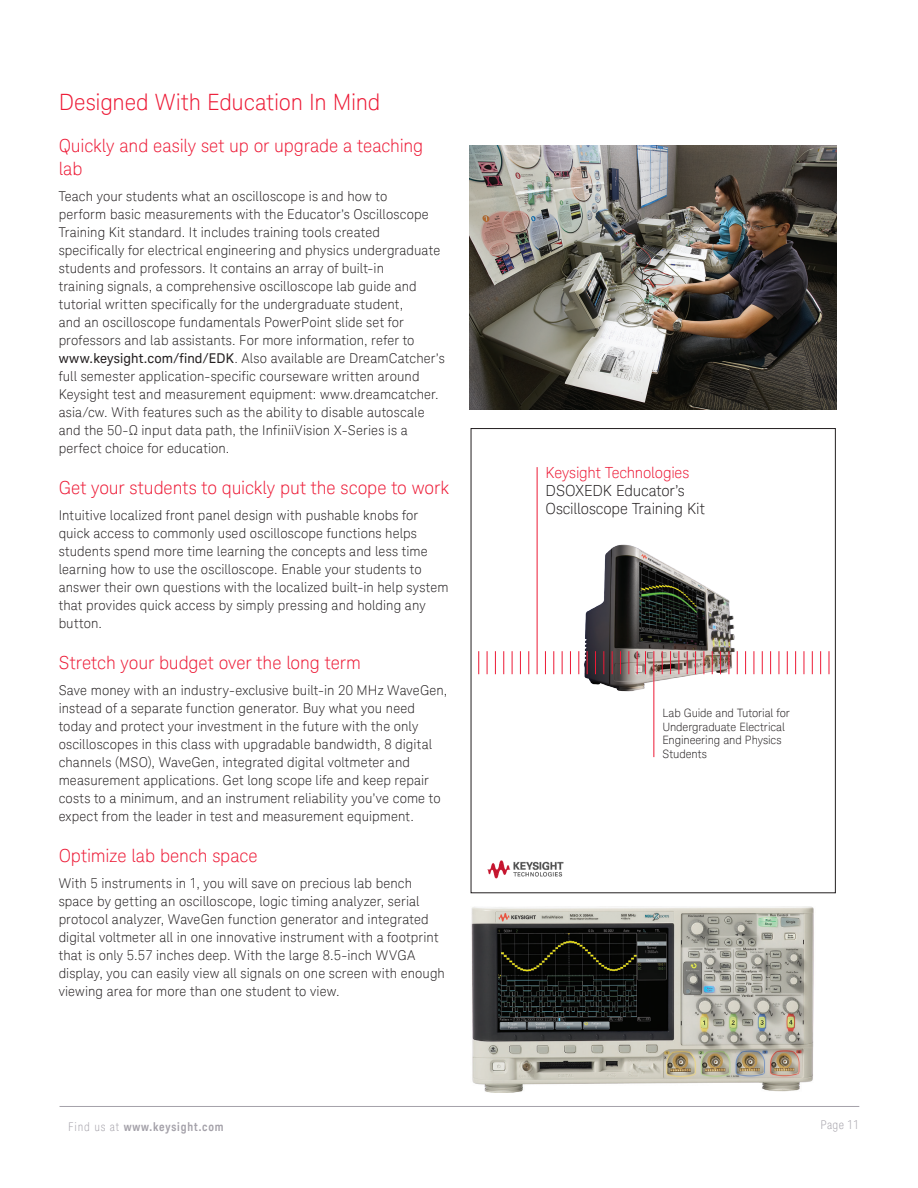
<style>
.page{position:relative;width:918px;height:1188px;background:#fff}
.page>*{position:absolute;margin:0;border:0;box-sizing:border-box;transform-origin:0 0}
.K_Heading_1{font:300 22.5px "Keysight Sans";letter-spacing:-.01em;color:#ed1a36}
.K_Heading_2{font:300 18px/22.5px "Keysight Sans";letter-spacing:-.005em;color:#ed1a36}
.t1{font:300 15.3px/17.9px "Keysight Sans";letter-spacing:-.01em;color:#231f20}
.K_Body_Text{font:300 13.5px/18px "Keysight Sans";letter-spacing:.01em;color:#231f20}
.t2{font:700 12px "Keysight Sans Condensed";letter-spacing:.07em;color:#a4a1a9}
.t3{font:300 condensed 12px "Keysight Sans";letter-spacing:.03em;color:#a4a1a9}
.t4{font:300 11.55px/13.5px "Keysight Sans";letter-spacing:-.01em;color:#231f20}
.s1{font-weight:400}
.s2{color:#ed1a36}
.s3{font-family:"Keysight Sans";font-weight:300;font-stretch:condensed}
</style>
<div class="page">
<hr style="left:60px;top:1106px;width:799px;height:1px;background:#a4a1a9">
<img style="left:469px;top:145px;width:368px;height:264px">
<img style="left:487px;top:860px;width:77px;height:19px">
<img style="left:561px;top:544px;width:219px;height:212px">
<svg style="left:478px;top:651px;width:1px;height:23px"></svg>
<svg style="left:487px;top:651px;width:1px;height:23px"></svg>
<svg style="left:495px;top:651px;width:1px;height:23px"></svg>
<svg style="left:504px;top:651px;width:1px;height:23px"></svg>
<svg style="left:512px;top:651px;width:1px;height:23px"></svg>
<svg style="left:520px;top:651px;width:1px;height:23px"></svg>
<svg style="left:529px;top:651px;width:1px;height:23px"></svg>
<hr style="left:537px;top:467px;width:1px;height:207px;background:#ed1a36">
<svg style="left:545px;top:651px;width:1px;height:23px"></svg>
<svg style="left:554px;top:651px;width:1px;height:23px"></svg>
<svg style="left:562px;top:651px;width:1px;height:23px"></svg>
<svg style="left:570px;top:651px;width:1px;height:23px"></svg>
<svg style="left:579px;top:651px;width:1px;height:23px"></svg>
<svg style="left:587px;top:651px;width:1px;height:23px"></svg>
<svg style="left:595px;top:651px;width:1px;height:23px"></svg>
<svg style="left:604px;top:651px;width:1px;height:23px"></svg>
<svg style="left:612px;top:651px;width:1px;height:23px"></svg>
<svg style="left:620px;top:651px;width:1px;height:23px"></svg>
<svg style="left:629px;top:651px;width:1px;height:23px"></svg>
<svg style="left:637px;top:651px;width:1px;height:23px"></svg>
<svg style="left:645px;top:651px;width:1px;height:23px"></svg>
<hr style="left:654px;top:651px;width:1px;height:106px;background:#ed1a36">
<svg style="left:662px;top:651px;width:1px;height:23px"></svg>
<svg style="left:670px;top:651px;width:1px;height:23px"></svg>
<svg style="left:679px;top:651px;width:1px;height:23px"></svg>
<svg style="left:687px;top:651px;width:1px;height:23px"></svg>
<svg style="left:695px;top:651px;width:1px;height:23px"></svg>
<svg style="left:704px;top:651px;width:1px;height:23px"></svg>
<svg style="left:712px;top:651px;width:1px;height:23px"></svg>
<svg style="left:720px;top:651px;width:1px;height:23px"></svg>
<svg style="left:729px;top:651px;width:1px;height:23px"></svg>
<svg style="left:737px;top:651px;width:1px;height:23px"></svg>
<svg style="left:745px;top:651px;width:1px;height:23px"></svg>
<svg style="left:754px;top:651px;width:1px;height:23px"></svg>
<svg style="left:762px;top:651px;width:1px;height:23px"></svg>
<svg style="left:770px;top:651px;width:1px;height:23px"></svg>
<svg style="left:779px;top:651px;width:1px;height:23px"></svg>
<svg style="left:787px;top:651px;width:1px;height:23px"></svg>
<svg style="left:795px;top:651px;width:1px;height:23px"></svg>
<svg style="left:804px;top:651px;width:1px;height:23px"></svg>
<svg style="left:812px;top:651px;width:1px;height:23px"></svg>
<svg style="left:820px;top:651px;width:1px;height:23px"></svg>
<svg style="left:829px;top:651px;width:1px;height:23px"></svg>
<img style="left:471px;top:907px;width:343px;height:186px">
<p class="K_Heading_1" style="left:59px;top:89px;width:323px">Designed With Education In Mind</p>
<p class="K_Heading_2" style="left:59px;top:135px;width:366px">Quickly and easily set up or upgrade a teaching lab</p>
<p class="K_Body_Text" style="left:59px;top:188px;width:388px">Teach your students what an oscilloscope is and how to<br>perform basic measurements with the Educator’s Oscilloscope Training Kit standard. It includes training tools created specifically for electrical engineering and physics undergraduate students and professors. It contains an array of built-in<br>training signals, a comprehensive oscilloscope lab guide and tutorial written specifically for the undergraduate student,<br>and an oscilloscope fundamentals PowerPoint slide set for professors and lab assistants. For more information, refer to <span class="s1">www.keysight.com/find/EDK</span>. Also available are DreamCatcher’s full semester application-specific courseware written around Keysight test and measurement equipment: www.dreamcatcher. asia/cw. With features such as the ability to disable autoscale and the 50-Ω input data path, the InfiniiVision X-Series is a perfect choice for education.</p>
<p class="K_Heading_2" style="left:59px;top:476px;width:392px">Get your students to quickly put the scope to work</p>
<p class="K_Body_Text" style="left:59px;top:507px;width:391px">Intuitive localized front panel design with pushable knobs for quick access to commonly used oscilloscope functions helps students spend more time learning the concepts and less time learning how to use the oscilloscope. Enable your students to answer their own questions with the localized built-in help system that provides quick access by simply pressing and holding any button.</p>
<p class="K_Heading_2" style="left:59px;top:651px;width:304px">Stretch your budget over the long term</p>
<p class="K_Body_Text" style="left:59px;top:682px;width:390px">Save money with an industry-exclusive built-in 20 MHz WaveGen, instead of a separate function generator. Buy what you need today and protect your investment in the future with the only oscilloscopes in this class with upgradable bandwidth, 8 digital channels (MSO), WaveGen, integrated digital voltmeter and measurement applications. Get long scope life and keep repair costs to a minimum, and an instrument reliability you’ve come to expect from the leader in test and measurement equipment.</p>
<p class="K_Heading_2" style="left:59px;top:844px;width:200px">Optimize lab bench space</p>
<p class="K_Body_Text" style="left:59px;top:875px;width:388px">With 5 instruments in 1, you will save on precious lab bench space by getting an oscilloscope, logic timing analyzer, serial protocol analyzer, WaveGen function generator and integrated digital voltmeter all in one innovative instrument with a footprint that is only 5.57 inches deep. With the large 8.5‑inch WVGA display, you can easily view all signals on one screen with enough viewing area for more than one student to view.</p>
<p class="t1" style="left:546px;top:464px;width:161px"><span class="s2">Keysight Technologies<br></span>DSOXEDK Educator’s<br>Oscilloscope Training Kit</p>
<p class="t4" style="left:662px;top:706px;width:129px">Lab Guide and Tutorial for<br>Undergraduate Electrical<br>Engineering and Physics<br>Students</p>
<p class="t2" style="left:68px;top:1119px;width:157px"><span class="s3">Find us at</span> www.keysight.com</p>
<p class="t3" style="left:821px;top:1117px;width:40px">Page 11</p>
</div>
